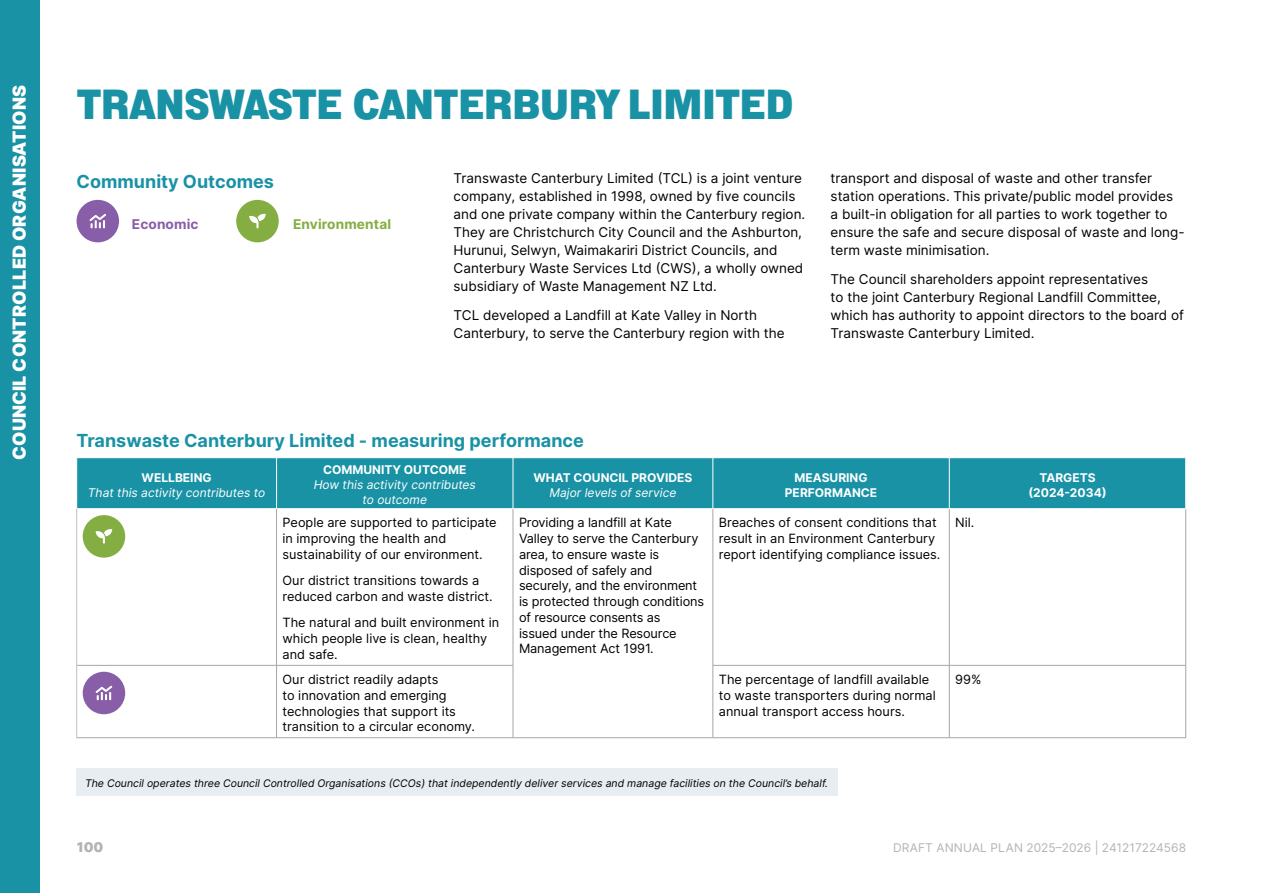
<style>
.page{position:relative;width:1263px;height:893px;background:#fff}
.page>*{position:absolute;margin:0;border:0;box-sizing:border-box;transform-origin:0 0}
.t1{font:900 42px "Lorimer No 2";letter-spacing:-.02em;color:#1992a5}
.t2{font:700 18px "Inter";color:#1992a5}
.t3{font:900 18px "Inter";letter-spacing:.01em;color:#fff}
.t4{font:13.5px/18px "Inter";color:#000}
.t5{font:700 13.5px "Inter";letter-spacing:.01em;color:#84ae41}
.t6{font:700 13.5px "Inter";letter-spacing:.01em;color:#885ea8}
.t7{font:900 13.5px "Inter";color:#b1b4b6}
.t8{font:12.75px/15.8px "Inter";color:#000}
.t9{font:italic 12px/15px "Inter";color:#fff;text-align:center}
.t10{font:700 12px/15px "Inter";color:#fff;text-align:center}
.t11{font:12px "Inter";color:#b1b4b6}
.t12{font:italic 10.5px "Inter";color:#000}
</style>
<div class="page">
<div style="left:77px;top:458px;width:1108px;height:50px;background:#1992a5"></div>
<svg style="left:77px;top:509px;width:1108px;height:228px"></svg>
<hr style="left:513px;top:509px;width:1px;height:156px;background:#a8a4a4">
<hr style="left:713px;top:509px;width:1px;height:156px;background:#a8a4a4">
<hr style="left:949px;top:509px;width:1px;height:156px;background:#a8a4a4">
<hr style="left:1185px;top:509px;width:1px;height:156px;background:#a8a4a4">
<hr style="left:77px;top:665px;width:200px;height:1px;background:#a8a4a4">
<hr style="left:277px;top:665px;width:236px;height:1px;background:#a8a4a4">
<hr style="left:513px;top:665px;width:1px;height:73px;background:#a8a4a4">
<hr style="left:713px;top:665px;width:236px;height:1px;background:#a8a4a4">
<hr style="left:713px;top:665px;width:1px;height:73px;background:#a8a4a4">
<hr style="left:949px;top:665px;width:237px;height:1px;background:#a8a4a4">
<hr style="left:949px;top:665px;width:1px;height:73px;background:#a8a4a4">
<hr style="left:1185px;top:665px;width:1px;height:73px;background:#a8a4a4">
<hr style="left:77px;top:737px;width:200px;height:1px;background:#a8a4a4">
<hr style="left:277px;top:737px;width:236px;height:1px;background:#a8a4a4">
<hr style="left:513px;top:737px;width:200px;height:1px;background:#a8a4a4">
<hr style="left:713px;top:737px;width:236px;height:1px;background:#a8a4a4">
<hr style="left:949px;top:737px;width:237px;height:1px;background:#a8a4a4">
<hr style="left:713px;top:458px;width:1px;height:51px;background:#fff">
<hr style="left:76px;top:509px;width:1px;height:156px;background:#bcbec0">
<hr style="left:76px;top:665px;width:1px;height:73px;background:#bcbec0">
<hr style="left:276px;top:509px;width:1px;height:156px;background:#a8a4a4">
<hr style="left:276px;top:665px;width:1px;height:73px;background:#a8a4a4">
<hr style="left:276px;top:458px;width:1px;height:51px;background:#fff">
<hr style="left:513px;top:458px;width:1px;height:51px;background:#fff">
<hr style="left:949px;top:458px;width:1px;height:51px;background:#fff">
<div style="left:83px;top:515px;width:42px;height:43px;background:#84ae41;border-radius:50%"></div>
<svg style="left:96px;top:529px;width:16px;height:15px"></svg>
<div style="left:83px;top:672px;width:42px;height:42px;background:#885ea8;border-radius:50%"></div>
<svg style="left:96px;top:686px;width:16px;height:14px"></svg>
<div style="left:77px;top:768px;width:761px;height:27px;background:#e7edf0"></div>
<div style="left:77px;top:200px;width:42px;height:42px;background:#885ea8;border-radius:50%"></div>
<svg style="left:90px;top:214px;width:16px;height:14px"></svg>
<div style="left:236px;top:200px;width:43px;height:42px;background:#84ae41;border-radius:50%"></div>
<svg style="left:249px;top:214px;width:17px;height:14px"></svg>
<div style="left:0;top:0;width:39px;height:893px;background:#1992a5"></div>
<h2 class="t3" style="left:6px;top:460px;width:376px;rotate:-90deg">COUNCIL CONTROLLED ORGANISATIONS</h2>
<h1 class="t1" style="left:77px;top:79px;width:719px">TRANSWASTE CANTERBURY LIMITED</h1>
<p class="t4" style="left:454px;top:169px;width:353px">Transwaste Canterbury Limited (TCL) is a joint venture company, established in 1998, owned by five councils and one private company within the Canterbury region.<br>They are Christchurch City Council and the Ashburton, Hurunui, Selwyn, Waimakariri District Councils, and Canterbury Waste Services Ltd (CWS), a wholly owned subsidiary of Waste Management NZ Ltd.</p>
<p class="t4" style="left:454px;top:306px;width:333px">TCL developed a Landfill at Kate Valley in North<br>Canterbury, to serve the Canterbury region with the</p>
<h2 class="t2" style="left:77px;top:168px;width:199px">Community Outcomes</h2>
<p class="t4" style="left:831px;top:169px;width:355px">transport and disposal of waste and other transfer station operations. This private/public model provides<br>a built-in obligation for all parties to work together to ensure the safe and secure disposal of waste and long&shy;term waste minimisation.</p>
<p class="t4" style="left:831px;top:270px;width:355px">The Council shareholders appoint representatives<br>to the joint Canterbury Regional Landfill Committee, which has authority to appoint directors to the board of Transwaste Canterbury Limited.</p>
<p class="t6" style="left:132px;top:214px;width:68px">Economic</p>
<p class="t5" style="left:293px;top:214px;width:100px">Environmental</p>
<h2 class="t2" style="left:77px;top:427px;width:509px">Transwaste Canterbury Limited - measuring performance</h2>
<p class="t10" style="left:142px;top:469px;width:72px">WELLBEING</p>
<p class="t9" style="left:88px;top:484px;width:179px">That this activity contributes to</p>
<p class="t10" style="left:323px;top:462px;width:145px">COMMUNITY OUTCOME</p>
<p class="t9" style="left:314px;top:477px;width:164px">How this activity contributes to outcome</p>
<p class="t10" style="left:533px;top:469px;width:160px">WHAT COUNCIL PROVIDES</p>
<p class="t9" style="left:549px;top:484px;width:128px">Major levels of service</p>
<p class="t10" style="left:785px;top:469px;width:94px">MEASURING<br>PERFORMANCE</p>
<p class="t10" style="left:1028px;top:469px;width:80px">TARGETS (2024-2034)</p>
<p class="t8" style="left:283px;top:515px;width:216px">People are supported to participate in improving the health and sustainability of our environment.</p>
<p class="t8" style="left:283px;top:573px;width:212px">Our district transitions towards a reduced carbon and waste district.</p>
<p class="t8" style="left:283px;top:615px;width:218px">The natural and built environment in which people live is clean, healthy and safe.</p>
<p class="t8" style="left:519px;top:515px;width:187px">Providing a landfill at Kate<br>Valley to serve the Canterbury area, to ensure waste is disposed of safely and securely, and the environment is protected through conditions of resource consents as<br>issued under the Resource<br>Management Act 1991.</p>
<p class="t8" style="left:719px;top:515px;width:223px">Breaches of consent conditions that result in an Environment Canterbury report identifying compliance issues.</p>
<p class="t8" style="left:955px;top:515px;width:21px">Nil.</p>
<p class="t8" style="left:283px;top:671px;width:194px">Our district readily adapts<br>to innovation and emerging technologies that support its transition to a circular economy.</p>
<p class="t8" style="left:719px;top:671px;width:218px">The percentage of landfill available to waste transporters during normal annual transport access hours.</p>
<p class="t8" style="left:955px;top:671px;width:28px">99%</p>
<p class="t12" style="left:85px;top:775px;width:744px">The Council operates three Council Controlled Organisations (CCOs) that independently deliver services and manage facilities on the Council’s behalf.</p>
<p class="t7" style="left:77px;top:837px;width:28px">100</p>
<p class="t11" style="left:893px;top:839px;width:294px">DRAFT ANNUAL PLAN 2025–2026 | 241217224568</p>
</div>
